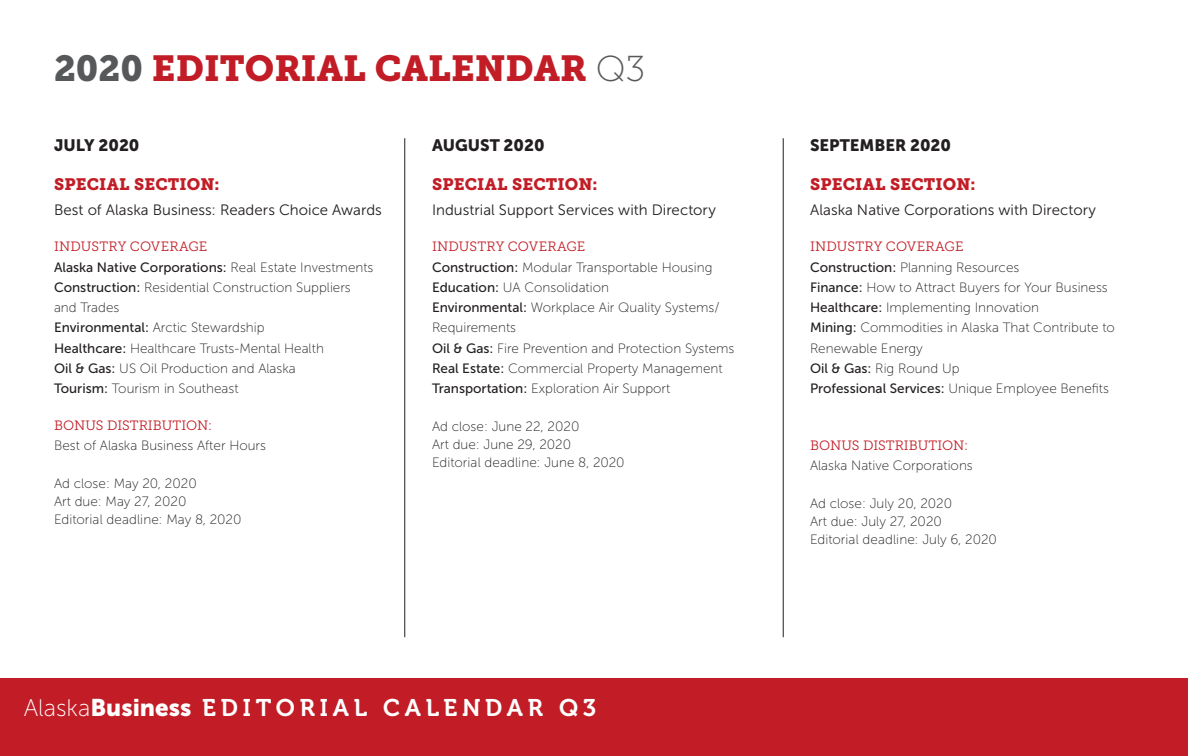
<style>
.page{position:relative;width:1188px;height:756px;background:#fff}
.page>*{position:absolute;margin:0;border:0;box-sizing:border-box;transform-origin:0 0}
.t1{font:36px "Museo Slab 900";color:#c21d26}
.t2{font:24px "Museo 700";letter-spacing:.2em;color:#fff}
.t3{font:16.5px "Museo Slab 900";letter-spacing:.01em;color:#c21d26}
.t4{font:16.5px "Museo Sans 900";color:#231f20}
.t5{font:15px "Museo Sans 300";letter-spacing:.005em;color:#231f20}
.t6{font:13.5px/20.2px "Museo Sans 100";color:#231f20}
.t7{font:13.5px "Museo Slab 300";color:#c21d26}
.t8{font:13.5px "Museo Sans 500";color:#231f20}
.s1{color:#57585a}
.s2{font-family:"Museo Slab 100";color:#57585a}
.s3{font-family:"Museo Sans 100"}
.s4{font-family:"Museo Sans 500"}
.s5{font-family:"Museo Sans 900"}
</style>
<div class="page">
<hr style="left:405px;top:138px;width:1px;height:499px;background:#231f20">
<hr style="left:783px;top:138px;width:1px;height:499px;background:#231f20">
<div style="left:0;top:678px;width:1188px;height:78px;background:#c21d26"></div>
<h1 class="t1" style="left:54px;top:47px;width:593px"><span class="s1">2020</span> EDITORIAL CALENDAR <span class="s2">Q3</span></h1>
<p class="t4" style="left:54px;top:135px;width:87px">JULY 2020</p>
<p class="t3" style="left:54px;top:175px;width:167px">SPECIAL SECTION:</p>
<p class="t5" style="left:54px;top:202px;width:329px">Best of Alaska Business: Readers Choice Awards</p>
<p class="t7" style="left:54px;top:239px;width:155px">INDUSTRY COVERAGE</p>
<p class="t8" style="left:54px;top:260px;width:321px">Alaska Native Corporations: <span class="s3">Real Estate Investments</span></p>
<p class="t6" style="left:54px;top:277px;width:298px"><span class="s4">Construction:</span> Residential Construction Suppliers and Trades<br><span class="s4">Environmental:</span> Arctic Stewardship<br><span class="s4">Healthcare:</span> Healthcare Trusts-Mental Health<br><span class="s4">Oil &amp; Gas:</span> US Oil Production and Alaska <span class="s4">Tourism:</span> Tourism in Southeast</p>
<p class="t7" style="left:54px;top:418px;width:160px">BONUS DISTRIBUTION:</p>
<p class="t6" style="left:54px;top:435px;width:214px">Best of Alaska Business After Hours</p>
<p class="t6" style="left:54px;top:475px;width:189px;line-height:18px">Ad close: May 20, 2020<br>Art due: May 27, 2020<br>Editorial deadline: May 8, 2020</p>
<p class="t4" style="left:432px;top:135px;width:114px">AUGUST 2020</p>
<p class="t3" style="left:432px;top:175px;width:167px">SPECIAL SECTION:</p>
<p class="t5" style="left:432px;top:202px;width:285px">Industrial Support Services with Directory</p>
<p class="t7" style="left:432px;top:239px;width:155px">INDUSTRY COVERAGE</p>
<p class="t6" style="left:432px;top:257px;width:304px"><span class="s4">Construction:</span> Modular Transportable Housing <span class="s4">Education:</span> UA Consolidation<br><span class="s4">Environmental:</span> Workplace Air Quality Systems/ Requirements<br><span class="s4">Oil &amp; Gas:</span> Fire Prevention and Protection Systems <span class="s4">Real Estate:</span> Commercial Property Management <span class="s4">Transportation:</span> Exploration Air Support</p>
<p class="t6" style="left:432px;top:418px;width:194px;line-height:18px">Ad close: June 22, 2020<br>Art due: June 29, 2020<br>Editorial deadline: June 8, 2020</p>
<h2 class="t2" style="left:24px;top:694px;width:574px"><span class="s3">Alaska</span><span class="s5">Business</span> EDITORIAL CALENDAR Q3</h2>
<h2 class="t2" style="left:24px;top:706px;width:507px">EDITORIAL CALENDAR - Q2 &amp; Q3</h2>
<p class="t4" style="left:810px;top:135px;width:143px">SEPTEMBER 2020</p>
<p class="t3" style="left:810px;top:175px;width:167px">SPECIAL SECTION:</p>
<p class="t5" style="left:810px;top:202px;width:288px">Alaska Native Corporations with Directory</p>
<p class="t7" style="left:810px;top:239px;width:155px">INDUSTRY COVERAGE</p>
<p class="t6" style="left:810px;top:257px;width:306px"><span class="s4">Construction:</span> Planning Resources<br><span class="s4">Finance:</span> How to Attract Buyers for Your Business <span class="s4">Healthcare:</span> Implementing Innovation<br><span class="s4">Mining:</span> Commodities in Alaska That Contribute to Renewable Energy<br><span class="s4">Oil &amp; Gas:</span> Rig Round Up<br><span class="s4">Professional Services:</span> Unique Employee Benefits</p>
<p class="t7" style="left:810px;top:438px;width:160px">BONUS DISTRIBUTION:</p>
<p class="t6" style="left:810px;top:456px;width:164px">Alaska Native Corporations</p>
<p class="t6" style="left:810px;top:495px;width:188px;line-height:18px">Ad close: July 20, 2020<br>Art due: July 27, 2020<br>Editorial deadline: July 6, 2020</p>
</div>
